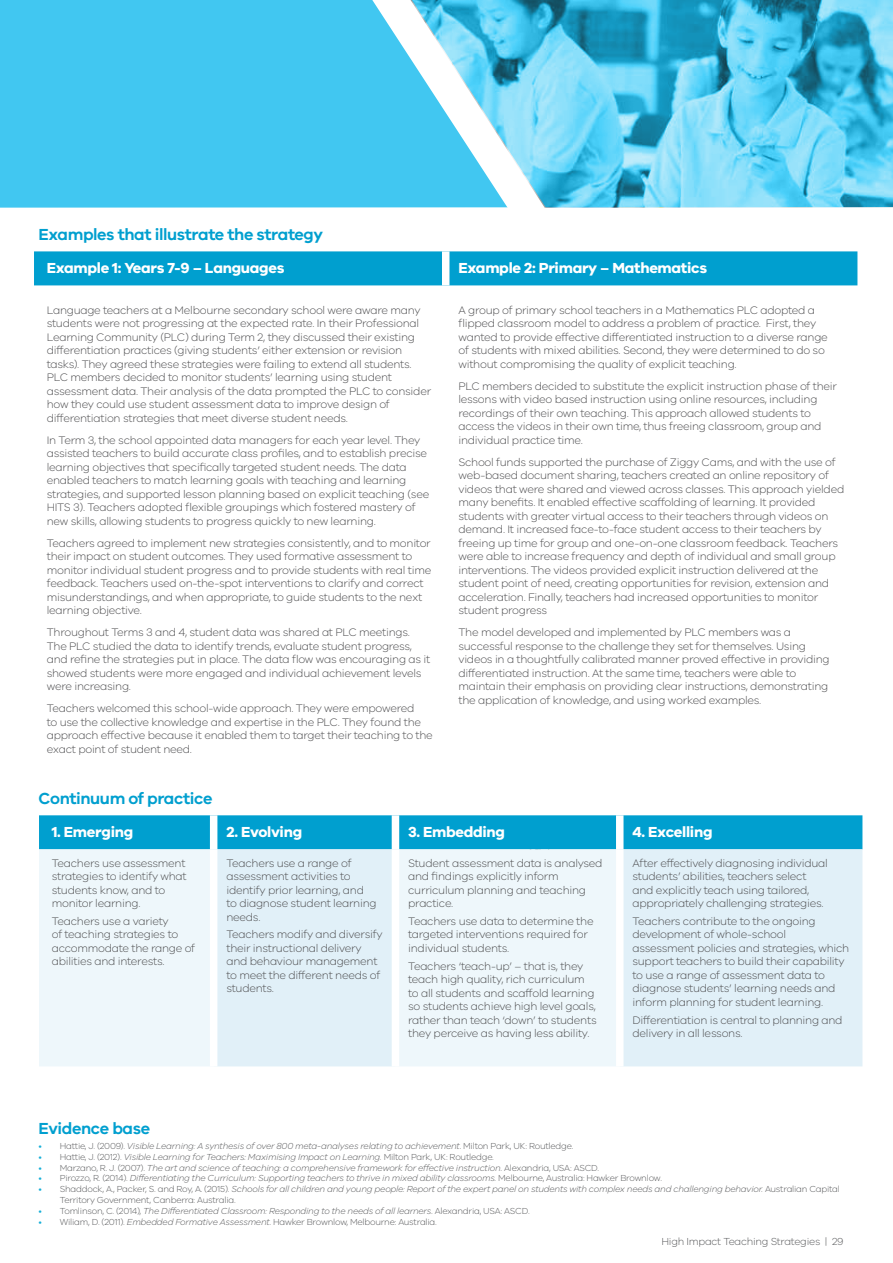
<style>
.page{position:relative;width:893px;height:1263px;background:#fff}
.page>*{position:absolute;margin:0;border:0;box-sizing:border-box;transform-origin:0 0}
.t1{font:600 16.5px "VIC";letter-spacing:-.025em;color:#009fcf}
.t2{font:700 15px "VIC";letter-spacing:-.02em;color:#fff}
.t3{font:300 11.25px/13.5px "VIC";letter-spacing:-.025em;color:#4d4d4f}
.t4{font:300 10.5px "VIC";letter-spacing:-.025em;color:#58595b}
.t5{font:italic 300 9px/10.8px "VIC";letter-spacing:-.025em;color:#58595b}
.t6{font:300 9px "VIC";letter-spacing:-.025em;color:#58595b}
.s1{font-style:normal;color:#14aed7}
.s2{font-style:normal}
.s3{color:#14aed7}
.s4{font-style:italic}
</style>
<div class="page">
<div style="left:0;top:0;width:372px;height:208px;background:#41c7f1"></div>
<div style="left:39px;top:815px;width:823px;height:34px;background:#009fcf"></div>
<div style="left:39px;top:849px;width:171px;height:217px;background:#eef7fb"></div>
<svg style="left:217px;top:849px;width:645px;height:217px;background:#e5f2f9"></svg>
<div style="left:210px;top:815px;width:7px;height:34px;background:#fff"></div>
<div style="left:392px;top:815px;width:7px;height:34px;background:#fff"></div>
<div style="left:616px;top:815px;width:7px;height:34px;background:#fff"></div>
<div style="left:392px;top:849px;width:7px;height:217px;background:#fff"></div>
<div style="left:616px;top:849px;width:7px;height:217px;background:#fff"></div>
<div style="left:34px;top:251px;width:823px;height:34px;background:#009fcf"></div>
<div style="left:442px;top:251px;width:7px;height:34px;background:#fff"></div>
<svg style="left:372px;top:0;width:37px;height:208px;background:#5bcef2"></svg>
<img style="left:409px;top:0;width:484px;height:208px">
<h1 class="t1" style="left:39px;top:224px;width:286px">Examples that illustrate the strategy</h1>
<h2 class="t2" style="left:47px;top:258px;width:239px">Example 1: Years 7-9 – Languages</h2>
<h2 class="t2" style="left:458px;top:258px;width:250px">Example 2: Primary – Mathematics</h2>
<p class="t3" style="left:47px;top:303px;width:386px">Language teachers at a Melbourne secondary school were aware many students were not progressing at the expected rate. In their Professional Learning Community (PLC) during Term 2, they discussed their existing differentiation practices (giving students’ either extension or revision tasks). They agreed these strategies were failing to extend all students.<br>PLC members decided to monitor students’ learning using student assessment data. Their analysis of the data prompted the PLC to consider how they could use student assessment data to improve design of differentiation strategies that meet diverse student needs.</p>
<p class="t3" style="left:47px;top:433px;width:384px">In Term 3, the school appointed data managers for each year level. They assisted teachers to build accurate class profiles, and to establish precise learning objectives that specifically targeted student needs. The data enabled teachers to match learning goals with teaching and learning strategies, and supported lesson planning based on explicit teaching (see HITS 3). Teachers adopted flexible groupings which fostered mastery of new skills, allowing students to progress quickly to new learning.</p>
<p class="t3" style="left:47px;top:536px;width:386px">Teachers agreed to implement new strategies consistently, and to monitor their impact on student outcomes. They used formative assessment to monitor individual student progress and to provide students with real time feedback. Teachers used on-the-spot interventions to clarify and correct misunderstandings, and when appropriate, to guide students to the next learning objective.</p>
<p class="t3" style="left:47px;top:625px;width:385px">Throughout Terms 3 and 4, student data was shared at PLC meetings.<br>The PLC studied the data to identify trends, evaluate student progress, and refine the strategies put in place. The data flow was encouraging as it showed students were more engaged and individual achievement levels were increasing.</p>
<p class="t3" style="left:47px;top:701px;width:388px">Teachers welcomed this school-wide approach. They were empowered<br>to use the collective knowledge and expertise in the PLC. They found the approach effective because it enabled them to target their teaching to the exact point of student need.</p>
<p class="t3" style="left:458px;top:303px;width:371px">A group of primary school teachers in a Mathematics PLC adopted a flipped classroom model to address a problem of practice. First, they wanted to provide effective differentiated instruction to a diverse range of students with mixed abilities. Second, they were determined to do so without compromising the quality of explicit teaching.</p>
<p class="t3" style="left:458px;top:379px;width:380px">PLC members decided to substitute the explicit instruction phase of their lessons with video based instruction using online resources, including recordings of their own teaching. This approach allowed students to access the videos in their own time, thus freeing classroom, group and individual practice time.</p>
<p class="t3" style="left:458px;top:455px;width:387px">School funds supported the purchase of Ziggy Cams, and with the use of web-based document sharing, teachers created an online repository of videos that were shared and viewed across classes. This approach yielded many benefits. It enabled effective scaffolding of learning. It provided students with greater virtual access to their teachers through videos on demand. It increased face-to-face student access to their teachers by freeing up time for group and one-on-one classroom feedback. Teachers were able to increase frequency and depth of individual and small group interventions. The videos provided explicit instruction delivered at the student point of need, creating opportunities for revision, extension and acceleration. Finally, teachers had increased opportunities to monitor student progress</p>
<p class="t3" style="left:458px;top:625px;width:373px">The model developed and implemented by PLC members was a successful response to the challenge they set for themselves. Using videos in a thoughtfully calibrated manner proved effective in providing differentiated instruction. At the same time, teachers were able to maintain their emphasis on providing clear instructions, demonstrating the application of knowledge, and using worked examples.</p>
<h1 class="t1" style="left:39px;top:788px;width:175px">Continuum of practice</h1>
<h2 class="t2" style="left:52px;top:822px;width:83px">1. Emerging</h2>
<h2 class="t2" style="left:226px;top:822px;width:77px">2. Evolving</h2>
<h2 class="t2" style="left:408px;top:822px;width:98px">3. Embedding</h2>
<h2 class="t2" style="left:632px;top:822px;width:81px">4. Excelling</h2>
<p class="t3" style="left:52px;top:856px;width:136px">Teachers use assessment strategies to identify what students know, and to monitor learning.</p>
<p class="t3" style="left:52px;top:914px;width:145px">Teachers use a variety<br>of teaching strategies to accommodate the range of abilities and interests.</p>
<p class="t3" style="left:226px;top:856px;width:152px">Teachers use a range of assessment activities to identify prior learning, and to diagnose student learning needs.</p>
<p class="t3" style="left:226px;top:927px;width:158px">Teachers modify and diversify their instructional delivery and behaviour management to meet the different needs of students.</p>
<p class="t3" style="left:632px;top:856px;width:197px">After effectively diagnosing individual students’ abilities, teachers select and explicitly teach using tailored, appropriately challenging strategies.</p>
<p class="t3" style="left:632px;top:914px;width:218px">Teachers contribute to the ongoing development of whole-school assessment policies and strategies, which support teachers to build their capability to use a range of assessment data to diagnose students’ learning needs and inform planning for student learning.</p>
<p class="t3" style="left:632px;top:1013px;width:212px">Differentiation is central to planning and delivery in all lessons.</p>
<p class="t3" style="left:408px;top:856px;width:196px">Student assessment data is analysed and findings explicitly inform curriculum planning and teaching practice.</p>
<p class="t3" style="left:408px;top:914px;width:187px">Teachers use data to determine the targeted interventions required for individual students.</p>
<p class="t3" style="left:408px;top:959px;width:190px">Teachers ‘teach-up’ – that is, they teach high quality, rich curriculum to all students and scaffold learning so students achieve high level goals, rather than teach ‘down’ to students they perceive as having less ability.</p>
<h1 class="t1" style="left:39px;top:1118px;width:113px">Evidence base</h1>
<p class="t5" style="left:39px;top:1140px;width:536px"><span class="s1">•</span> <span class="s2">Hattie, J. (2009).</span> Visible Learning: A synthesis of over 800 meta-analyses relating to achievement<span class="s2">. Milton Park, UK: Routledge.</span></p>
<p class="t5" style="left:39px;top:1151px;width:457px"><span class="s1">•</span> <span class="s2">Hattie, J. (2012).</span> Visible Learning for Teachers: Maximising Impact on Learning. <span class="s2">Milton Park, UK: Routledge.</span></p>
<p class="t5" style="left:39px;top:1162px;width:562px"><span class="s1">•</span> <span class="s2">Marzano, R. J. (2007).</span> The art and science of teaching: a comprehensive framework for effective instruction<span class="s2">. Alexandria, USA: ASCD.</span></p>
<p class="t5" style="left:39px;top:1173px;width:625px"><span class="s1">•</span> <span class="s2">Pirozzo, R. (2014).</span> Differentiating the Curriculum: Supporting teachers to thrive in mixed ability classrooms. <span class="s2">Melbourne, Australia: Hawker Brownlow.</span></p>
<p class="t5" style="left:60px;top:1183px;width:782px;text-indent:-21px"><span class="s1">•</span> <span class="s2">Shaddock, A., Packer, S. and Roy, A. (2015).</span> Schools for all children and young people: Report of the expert panel on students with complex needs and challenging behavior. <span class="s2">Australian Capital<br>Territory Government, Canberra: Australia.</span></p>
<p class="t5" style="left:39px;top:1205px;width:493px"><span class="s1">•</span> <span class="s2">Tomlinson, C. (2014),</span> The Differentiated Classroom: Responding to the needs of all learners<span class="s2">. Alexandria, USA: ASCD.</span></p>
<p class="t6" style="left:39px;top:1216px;width:400px"><span class="s3">•</span> Wiliam, D. (2011). <span class="s4">Embedded Formative Assessment</span>. Hawker Brownlow, Melbourne: Australia.</p>
<p class="t4" style="left:661px;top:1235px;width:184px">High Impact Teaching Strategies | 29</p>
</div>
